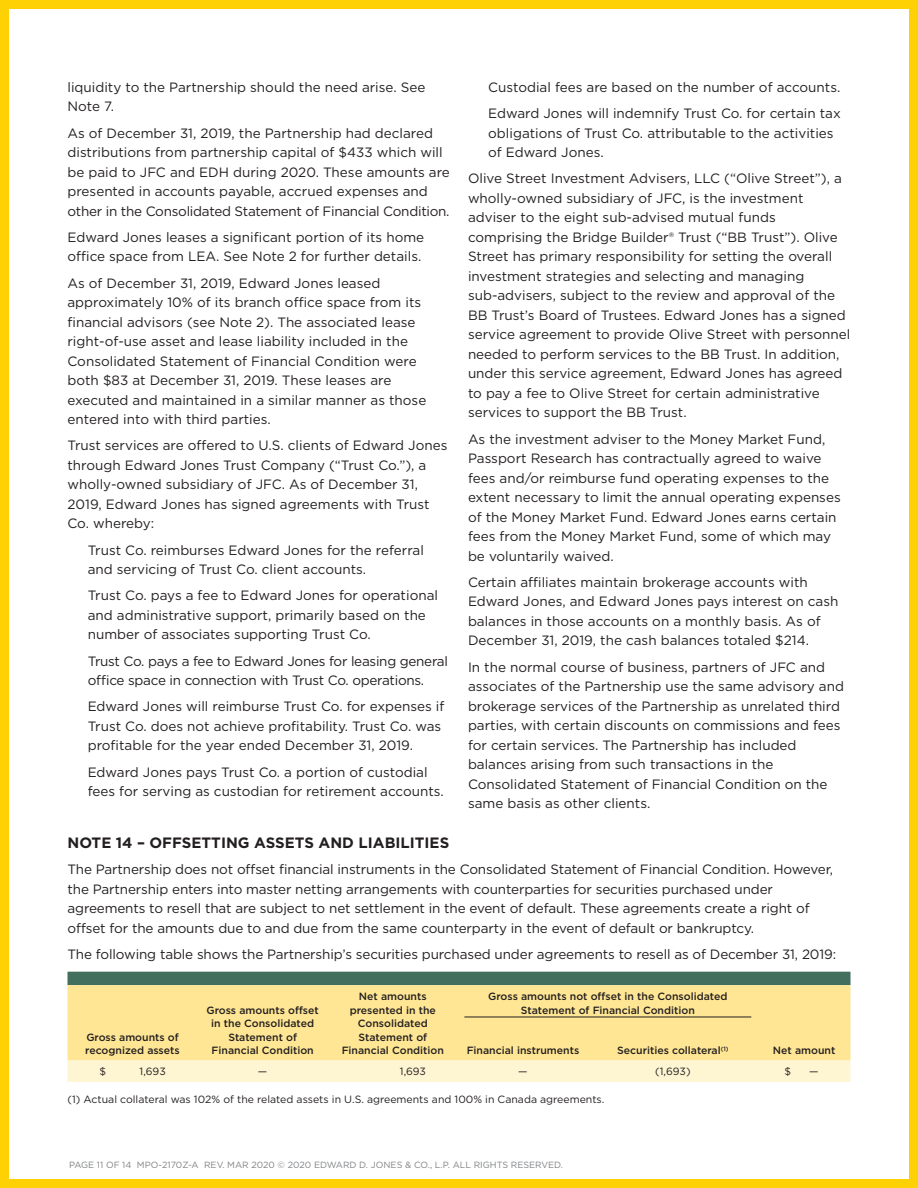
<style>
.page{position:relative;width:918px;height:1188px;background:#fff}
.page>*{position:absolute;margin:0;border:0;box-sizing:border-box;transform-origin:0 0}
.Note_Header{font:700 15px "Gotham";color:#231f20}
.Body{font:13.5px/19.5px "Gotham";color:#231f20}
.Body_Level_1_indent{font:13.5px/19.5px "Gotham";color:#231f20}
.Body_Level_1_indent-2{font:13.5px/19.5px "Gotham";letter-spacing:-.02em;color:#231f20}
.t1{font:500 10.5px/13.5px "Gotham";color:#231f20;text-align:center}
.Leader_Text_No_Line{font:10.5px "Gotham";color:#231f20}
.t2{font:9px "Gotham";color:#808285}
</style>
<div class="page">
<div style="left:0;top:0;width:918px;height:1188px;border:9px solid #fed105"></div>
<div style="left:68px;top:972px;width:782px;height:13px;background:#436f5e"></div>
<div style="left:68px;top:985px;width:782px;height:76px;background:#ffe694"></div>
<div style="left:68px;top:1061px;width:782px;height:21px;background:#fef5d2"></div>
<hr style="left:464px;top:1017px;width:287px;height:1px;background:#231f20">
<p class="Body" style="left:68px;top:77px;width:359px">liquidity to the Partnership should the need arise. See<br>Note 7.</p>
<p class="Body" style="left:68px;top:123px;width:384px">As of December 31, 2019, the Partnership had declared distributions from partnership capital of $433 which will be paid to JFC and EDH during 2020. These amounts are presented in accounts payable, accrued expenses and other in the Consolidated Statement of Financial Condition.</p>
<p class="Body" style="left:68px;top:227px;width:358px">Edward Jones leases a significant portion of its home office space from LEA. See Note 2 for further details.</p>
<p class="Body" style="left:68px;top:273px;width:360px">As of December 31, 2019, Edward Jones leased approximately 10% of its branch office space from its financial advisors (see Note 2). The associated lease right-of-use asset and lease liability included in the Consolidated Statement of Financial Condition were both $83 at December 31, 2019. These leases are executed and maintained in a similar manner as those entered into with third parties.</p>
<p class="Body" style="left:68px;top:435px;width:381px">Trust services are offered to U.S. clients of Edward Jones through Edward Jones Trust Company (“Trust Co.”), a wholly-owned subsidiary of JFC. As of December 31, 2019, Edward Jones has signed agreements with Trust Co. whereby:</p>
<h1 class="Body_Level_1_indent" style="left:88px;top:540px;width:338px">Trust Co. reimburses Edward Jones for the referral and servicing of Trust Co. client accounts.</h1>
<h1 class="Body_Level_1_indent" style="left:88px;top:585px;width:352px">Trust Co. pays a fee to Edward Jones for operational and administrative support, primarily based on the number of associates supporting Trust Co.</h1>
<h1 class="Body_Level_1_indent-2" style="left:88px;top:651px;width:362px">Trust Co. pays a fee to Edward Jones for leasing general office space in connection with Trust Co. operations.</h1>
<h1 class="Body_Level_1_indent" style="left:88px;top:696px;width:358px">Edward Jones will reimburse Trust Co. for expenses if<br>Trust Co. does not achieve profitability. Trust Co. was profitable for the year ended December 31, 2019.</h1>
<h1 class="Body_Level_1_indent" style="left:88px;top:762px;width:358px">Edward Jones pays Trust Co. a portion of custodial fees for serving as custodian for retirement accounts.</h1>
<h1 class="Body_Level_1_indent" style="left:488px;top:77px;width:354px">Custodial fees are based on the number of accounts.</h1>
<h1 class="Body_Level_1_indent" style="left:488px;top:103px;width:354px">Edward Jones will indemnify Trust Co. for certain tax obligations of Trust Co. attributable to the activities of Edward Jones.</h1>
<p class="Body" style="left:468px;top:168px;width:384px">Olive Street Investment Advisers, LLC (“Olive Street”), a wholly-owned subsidiary of JFC, is the investment adviser to the eight sub-advised mutual funds comprising the Bridge Builder® Trust (“BB Trust”). Olive Street has primary responsibility for setting the overall investment strategies and selecting and managing sub-advisers, subject to the review and approval of the BB Trust’s Board of Trustees. Edward Jones has a signed service agreement to provide Olive Street with personnel needed to perform services to the BB Trust. In addition, under this service agreement, Edward Jones has agreed to pay a fee to Olive Street for certain administrative services to support the BB Trust.</p>
<p class="Body" style="left:468px;top:429px;width:374px">As the investment adviser to the Money Market Fund, Passport Research has contractually agreed to waive fees and/or reimburse fund operating expenses to the extent necessary to limit the annual operating expenses of the Money Market Fund. Edward Jones earns certain fees from the Money Market Fund, some of which may be voluntarily waived.</p>
<p class="Body" style="left:468px;top:572px;width:372px">Certain affiliates maintain brokerage accounts with Edward Jones, and Edward Jones pays interest on cash balances in those accounts on a monthly basis. As of December 31, 2019, the cash balances totaled $214.</p>
<p class="Body" style="left:468px;top:657px;width:378px">In the normal course of business, partners of JFC and associates of the Partnership use the same advisory and brokerage services of the Partnership as unrelated third parties, with certain discounts on commissions and fees for certain services. The Partnership has included balances arising from such transactions in the Consolidated Statement of Financial Condition on the same basis as other clients.</p>
<p class="Note_Header" style="left:68px;top:833px;width:383px">NOTE 14 – OFFSETTING ASSETS AND LIABILITIES</p>
<p class="Body" style="left:68px;top:859px;width:767px">The Partnership does not offset financial instruments in the Consolidated Statement of Financial Condition. However, the Partnership enters into master netting arrangements with counterparties for securities purchased under agreements to resell that are subject to net settlement in the event of default. These agreements create a right of offset for the amounts due to and due from the same counterparty in the event of default or bankruptcy.</p>
<p class="Body" style="left:68px;top:944px;width:770px">The following table shows the Partnership’s securities purchased under agreements to resell as of December 31, 2019:</p>
<p class="t1" style="left:85px;top:1030px;width:96px;text-align:left">Gross amounts of recognized assets</p>
<p class="t1" style="left:207px;top:1003px;width:114px">Gross amounts offset in the Consolidated<br>Statement of<br>Financial Condition</p>
<p class="t1" style="left:342px;top:989px;width:104px">Net amounts presented in the<br>Consolidated<br>Statement of<br>Financial Condition</p>
<p class="t1" style="left:488px;top:989px;width:241px">Gross amounts not offset in the Consolidated<br>Statement of Financial Condition</p>
<p class="t1" style="left:467px;top:1043px;width:114px">Financial instruments</p>
<p class="t1" style="left:617px;top:1043px;width:113px">Securities collateral<sup>(1)</sup></p>
<p class="t1" style="left:773px;top:1043px;width:64px">Net amount</p>
<p class="Leader_Text_No_Line" style="left:99px;top:1065px;width:8px">$</p>
<p class="Leader_Text_No_Line" style="left:140px;top:1065px;width:28px">1,693</p>
<p class="Leader_Text_No_Line" style="left:258px;top:1065px;width:11px">—</p>
<p class="Leader_Text_No_Line" style="left:400px;top:1065px;width:28px">1,693</p>
<p class="Leader_Text_No_Line" style="left:518px;top:1065px;width:11px">—</p>
<p class="Leader_Text_No_Line" style="left:655px;top:1065px;width:37px">(1,693)</p>
<p class="Leader_Text_No_Line" style="left:785px;top:1065px;width:8px">$</p>
<p class="Leader_Text_No_Line" style="left:809px;top:1065px;width:11px">—</p>
<p class="Leader_Text_No_Line" style="left:68px;top:1092px;width:538px">(1) Actual collateral was 102% of the related assets in U.S. agreements and 100% in Canada agreements.</p>
<p class="t2" style="left:69px;top:1159px;width:496px">PAGE 11 OF 14 MPO-2170Z-A REV. MAR 2020 © 2020 EDWARD D. JONES &amp; CO., L.P. ALL RIGHTS RESERVED.</p>
</div>
